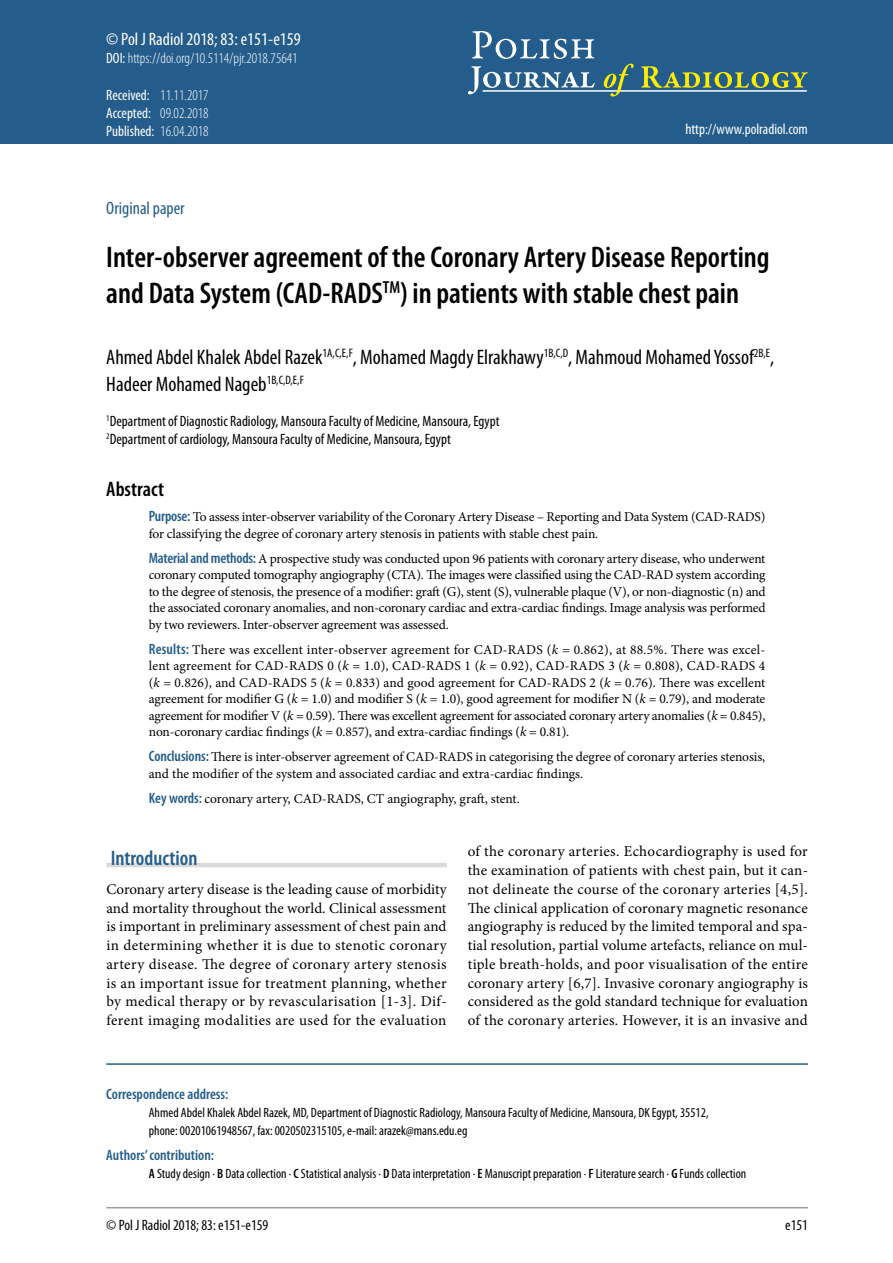
<style>
.page{position:relative;width:893px;height:1263px;background:#fff}
.page>*{position:absolute;margin:0;border:0;box-sizing:border-box;transform-origin:0 0}
.t1{font:600 condensed 30px/36px "Myriad Pro";color:#000}
.t2{font:condensed 21px/27px "Myriad Pro";color:#000}
.t3{font:600 condensed 21px "Myriad Pro";color:#245d8c}
.t4{font:600 condensed 21px "Myriad Pro";color:#000}
.t5{font:condensed 18px "Myriad Pro";color:#fff}
.t6{font:condensed 18px "Myriad Pro";color:#245d8c}
.t7{font:15px/18.8px "Minion Pro";letter-spacing:.02em;color:#000;text-align:justify}
.t8{font:condensed 15px/18px "Myriad Pro";color:#000}
.t9{font:300 condensed 15px/18px "Myriad Pro";color:#fff;text-align:justify}
.t10{font:600 condensed 15px "Myriad Pro";color:#245d8c}
.t11{font:condensed 15px "Myriad Pro";color:#fff}
.t12{font:13.5px/16.5px "Minion Pro";letter-spacing:-.01em;color:#000}
.t13{font:condensed 13.5px/18px "Myriad Pro";color:#000}
.s1{font-weight:400}
.s2{font-family:"Myriad Pro";font-weight:600;font-stretch:condensed;font-size:15px;color:#245d8c}
.s3{font-style:italic}
.s4{font-weight:600}
</style>
<div class="page">
<hr style="left:106px;top:1207px;width:702px;height:1px;background:#9d9d9c">
<div style="left:0;top:0;width:893px;height:144px;background:#245d8c"></div>
<svg style="left:472px;top:31px;width:122px;height:28px"></svg>
<svg style="left:468px;top:66px;width:127px;height:28px"></svg>
<hr style="left:483px;top:90px;width:324px;height:2px;background:#fff">
<svg style="left:604px;top:64px;width:30px;height:33px"></svg>
<svg style="left:641px;top:66px;width:167px;height:22px"></svg>
<hr style="left:106px;top:1063px;width:702px;height:2px;background:#245d8c">
<hr style="left:106px;top:863px;width:341px;height:4px;background:#dadada">
<h3 class="t5" style="left:106px;top:28px;width:196px">© Pol J Radiol 2018; 83: e151-e159</h3>
<p class="t9" style="left:106px;top:48px;width:193px"><span class="s1">DOI:</span> https://doi.org/10.5114/pjr.2018.75641</p>
<p class="t9" style="left:106px;top:86px;width:104px"><span class="s1">Received:</span> 11.11.2017<br><span class="s1">Accepted:</span> 09.02.2018<br><span class="s1">Published:</span> 16.04.2018</p>
<p class="t11" style="left:685px;top:120px;width:124px">http://www.polradiol.com</p>
<h3 class="t6" style="left:106px;top:197px;width:80px">Original paper</h3>
<h1 class="t1" style="left:106px;top:238px;width:665px">Inter-observer agreement of the Coronary Artery Disease Reporting and Data System (CAD-RADS<sup>TM</sup>) in patients with stable chest pain</h1>
<h2 class="t2" style="left:106px;top:343px;width:669px">Ahmed Abdel Khalek Abdel Razek<sup>1A,C,E,F</sup>, Mohamed Magdy Elrakhawy<sup>1B,C,D</sup>, Mahmoud Mohamed Yossof<sup>2B,E</sup>,<br>Hadeer Mohamed Nageb<sup>1B,C,D,E,F</sup></h2>
<p class="t8" style="left:106px;top:411px;width:395px"><sup>1</sup>Department of Diagnostic Radiology, Mansoura Faculty of Medicine, Mansoura, Egypt<br><sup>2</sup>Department of cardiology, Mansoura Faculty of Medicine, Mansoura, Egypt</p>
<h2 class="t4" style="left:106px;top:476px;width:59px">Abstract</h2>
<p class="t12" style="left:149px;top:509px;width:618px"><span class="s2">Purpose:</span> To assess inter-observer variability of the Coronary Artery Disease – Reporting and Data System (CAD-RADS) for classifying the degree of coronary artery stenosis in patients with stable chest pain.</p>
<p class="t12" style="left:149px;top:550px;width:618px;text-align:justify"><span class="s2">Material and methods:</span> A prospective study was conducted upon 96 patients with coronary artery disease, who underwent coronary computed tomography angiography (CTA). The images were classified using the CAD-RAD system according to the degree of stenosis, the presence of a modifier: graft (G), stent (S), vulnerable plaque (V), or non-diagnostic (n) and the associated coronary anomalies, and non-coronary cardiac and extra-cardiac findings. Image analysis was performed by two reviewers. Inter-observer agreement was assessed.</p>
<p class="t12" style="left:149px;top:641px;width:618px;text-align:justify"><span class="s2">Results:</span> There was excellent inter-observer agreement for CAD-RADS (<span class="s3">k</span> = 0.862), at 88.5%. There was excel&shy;lent agreement for CAD-RADS 0 (<span class="s3">k</span> = 1.0), CAD-RADS 1 (<span class="s3">k</span> = 0.92), CAD-RADS 3 (<span class="s3">k</span> = 0.808), CAD-RADS 4 (<span class="s3">k</span> = 0.826), and CAD-RADS 5 (<span class="s3">k</span> = 0.833) and good agreement for CAD-RADS 2 (<span class="s3">k</span> = 0.76). There was excellent agreement for modifier G (<span class="s3">k</span> = 1.0) and modifier S (<span class="s3">k</span> = 1.0), good agreement for modifier N (<span class="s3">k</span> = 0.79), and moderate agreement for modifier V (<span class="s3">k</span> = 0.59). There was excellent agreement for associated coronary artery anomalies (<span class="s3">k</span> = 0.845), non-coronary cardiac findings (<span class="s3">k</span> = 0.857), and extra-cardiac findings (<span class="s3">k</span> = 0.81).</p>
<p class="t12" style="left:149px;top:749px;width:618px"><span class="s2">Conclusions:</span> There is inter-observer agreement of CAD-RADS in categorising the degree of coronary arteries stenosis, and the modifier of the system and associated cardiac and extra-cardiac findings.</p>
<p class="t12" style="left:149px;top:790px;width:372px"><span class="s2">Key words:</span> coronary artery, CAD-RADS, CT angiography, graft, stent.</p>
<h2 class="t3" style="left:111px;top:845px;width:88px">Introduction</h2>
<p class="t7" style="left:106px;top:880px;width:342px">Coronary artery disease is the leading cause of morbidity and mortality throughout the world. Clinical assessment is important in preliminary assessment of chest pain and in determining whether it is due to stenotic coronary artery disease. The degree of coronary artery stenosis is an important issue for treatment planning, whether by medical therapy or by revascularisation [1-3]. Dif&shy;ferent imaging modalities are used for the evaluation</p>
<p class="t7" style="left:468px;top:842px;width:342px">of the coronary arteries. Echocardiography is used for the examination of patients with chest pain, but it can&shy;not delineate the course of the coronary arteries [4,5].<br>The clinical application of coronary magnetic resonance angiography is reduced by the limited temporal and spa&shy;tial resolution, partial volume artefacts, reliance on mul&shy;tiple breath-holds, and poor visualisation of the entire coronary artery [6,7]. Invasive coronary angiography is considered as the gold standard technique for evaluation of the coronary arteries. However, it is an invasive and</p>
<p class="t10" style="left:106px;top:1084px;width:124px">Correspondence address:</p>
<p class="t13" style="left:149px;top:1103px;width:561px">Ahmed Abdel Khalek Abdel Razek, MD, Department of Diagnostic Radiology, Mansoura Faculty of Medicine, Mansoura, DK Egypt, 35512, phone: 00201061948567, fax: 0020502315105, e-mail: arazek@mans.edu.eg</p>
<p class="t10" style="left:106px;top:1145px;width:109px">Authors’ contribution:</p>
<p class="t13" style="left:149px;top:1164px;width:599px"><span class="s4">A</span> Study design ∙ <span class="s4">B</span> Data collection ∙ <span class="s4">C</span> Statistical analysis ∙ <span class="s4">D</span> Data interpretation ∙ <span class="s4">E</span> Manuscript preparation ∙ <span class="s4">F</span> Literature search ∙ <span class="s4">G</span> Funds collection</p>
<p class="t8" style="left:106px;top:1216px;width:164px">© Pol J Radiol 2018; 83: e151-e159</p>
<p class="t8" style="left:785px;top:1216px;width:24px">e151</p>
</div>
